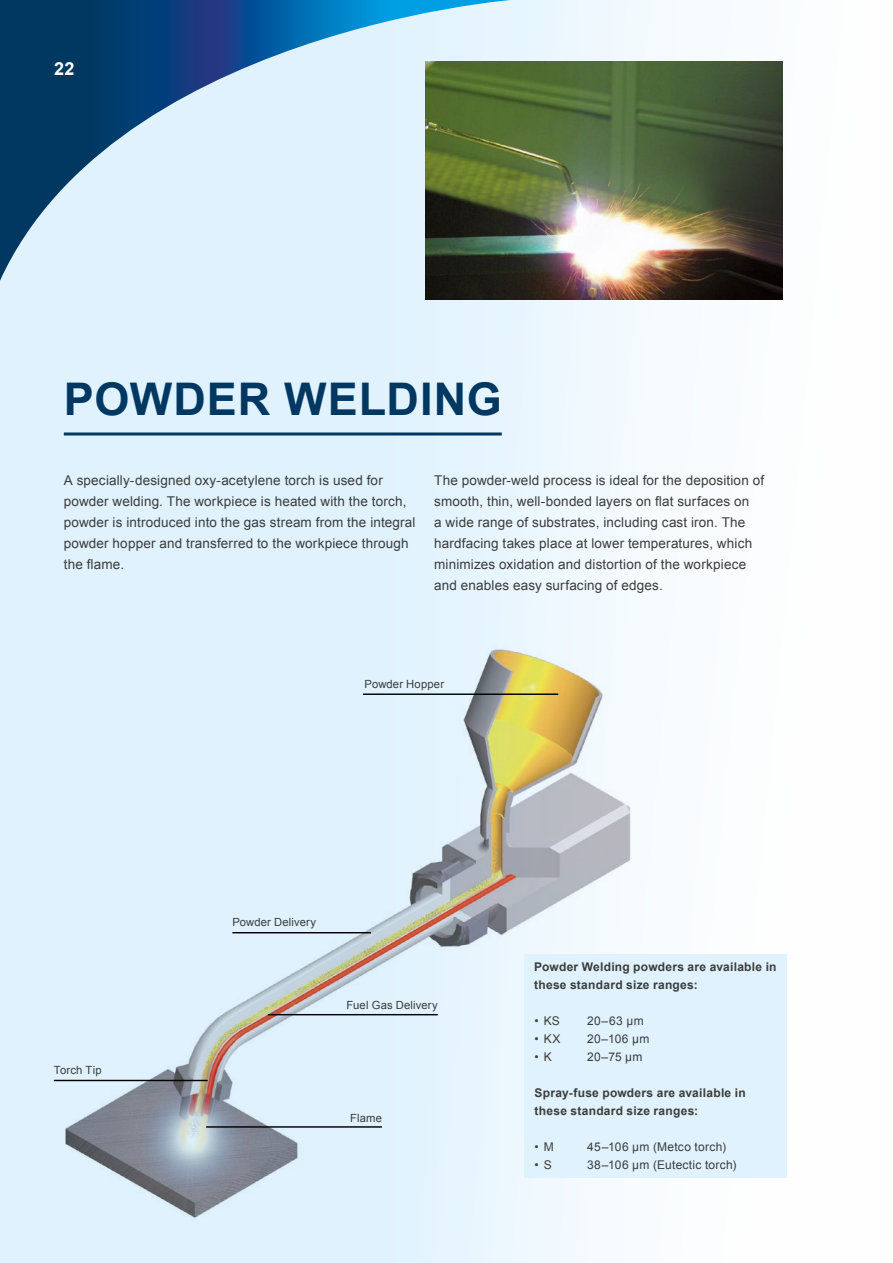
<style>
.page{position:relative;width:893px;height:1263px;background:#fff}
.page>*{position:absolute;margin:0;border:0;box-sizing:border-box;transform-origin:0 0}
.t1{font:700 45px "Arial";letter-spacing:.02em;color:#003862}
.t2{font:700 18px "Arial";color:#fff}
.t3{font:13.5px/21px "Arial";letter-spacing:.01em;color:#3c3c3b}
.t4{font:700 12px/18px "Arial";letter-spacing:.025em;color:#3c3c3b}
.t5{font:12px "Arial";letter-spacing:.02em;color:#3c3c3b}
.t6{font:11.25px "Arial";letter-spacing:.015em;color:#3c3c3b}
</style>
<div class="page">
<div style="left:0;top:0;width:893px;height:1263px;background:linear-gradient(to right,#d6effd,#fdfefe)"></div>
<svg style="left:0;top:0;width:538px;height:318px;background:#9dbdd5"></svg>
<img style="left:54px;top:640px;width:589px;height:584px">
<img style="left:425px;top:62px;width:357px;height:238px">
<hr style="left:64px;top:432px;width:438px;height:3px;background:#003862">
<hr style="left:363px;top:693px;width:195px;height:2px;background:#000">
<hr style="left:232px;top:932px;width:139px;height:1px;background:#000">
<hr style="left:54px;top:1080px;width:154px;height:1px;background:#000">
<hr style="left:268px;top:1014px;width:170px;height:1px;background:#000">
<hr style="left:206px;top:1126px;width:176px;height:2px;background:#000">
<div style="left:525px;top:954px;width:262px;height:224px;background:#dff2fd"></div>
<h2 class="t2" style="left:54px;top:57px;width:22px">22</h2>
<h1 class="t1" style="left:64px;top:370px;width:439px">POWDER WELDING</h1>
<p class="t3" style="left:64px;top:469px;width:353px">A specially-designed oxy-acetylene torch is used for powder welding. The workpiece is heated with the torch, powder is introduced into the gas stream from the integral powder hopper and transferred to the workpiece through the flame.</p>
<p class="t3" style="left:434px;top:469px;width:331px">The powder-weld process is ideal for the deposition of smooth, thin, well-bonded layers on flat surfaces on<br>a wide range of substrates, including cast iron. The hardfacing takes place at lower temperatures, which minimizes oxidation and distortion of the workpiece and enables easy surfacing of edges.</p>
<p class="t6" style="left:54px;top:1062px;width:49px">Torch Tip</p>
<p class="t6" style="left:364px;top:677px;width:81px">Powder Hopper</p>
<p class="t6" style="left:232px;top:914px;width:85px">Powder Delivery</p>
<p class="t6" style="left:347px;top:997px;width:93px">Fuel Gas Delivery</p>
<p class="t6" style="left:350px;top:1111px;width:33px">Flame</p>
<p class="t4" style="left:534px;top:958px;width:244px">Powder Welding powders are available in these standard size ranges:</p>
<p class="t5" style="left:535px;top:1013px;width:27px">• KS</p>
<p class="t5" style="left:587px;top:1013px;width:58px">20–63 µm</p>
<p class="t5" style="left:535px;top:1031px;width:27px">• KX</p>
<p class="t5" style="left:587px;top:1031px;width:64px">20–106 µm</p>
<p class="t5" style="left:535px;top:1049px;width:19px">• K</p>
<p class="t5" style="left:587px;top:1049px;width:57px">20–75 µm</p>
<p class="t4" style="left:535px;top:1084px;width:213px">Spray-fuse powders are available in these standard size ranges:</p>
<p class="t5" style="left:535px;top:1139px;width:21px">• M</p>
<p class="t5" style="left:587px;top:1139px;width:140px">45–106 µm (Metco torch)</p>
<p class="t5" style="left:535px;top:1157px;width:19px">• S</p>
<p class="t5" style="left:587px;top:1157px;width:151px">38–106 µm (Eutectic torch)</p>
</div>
